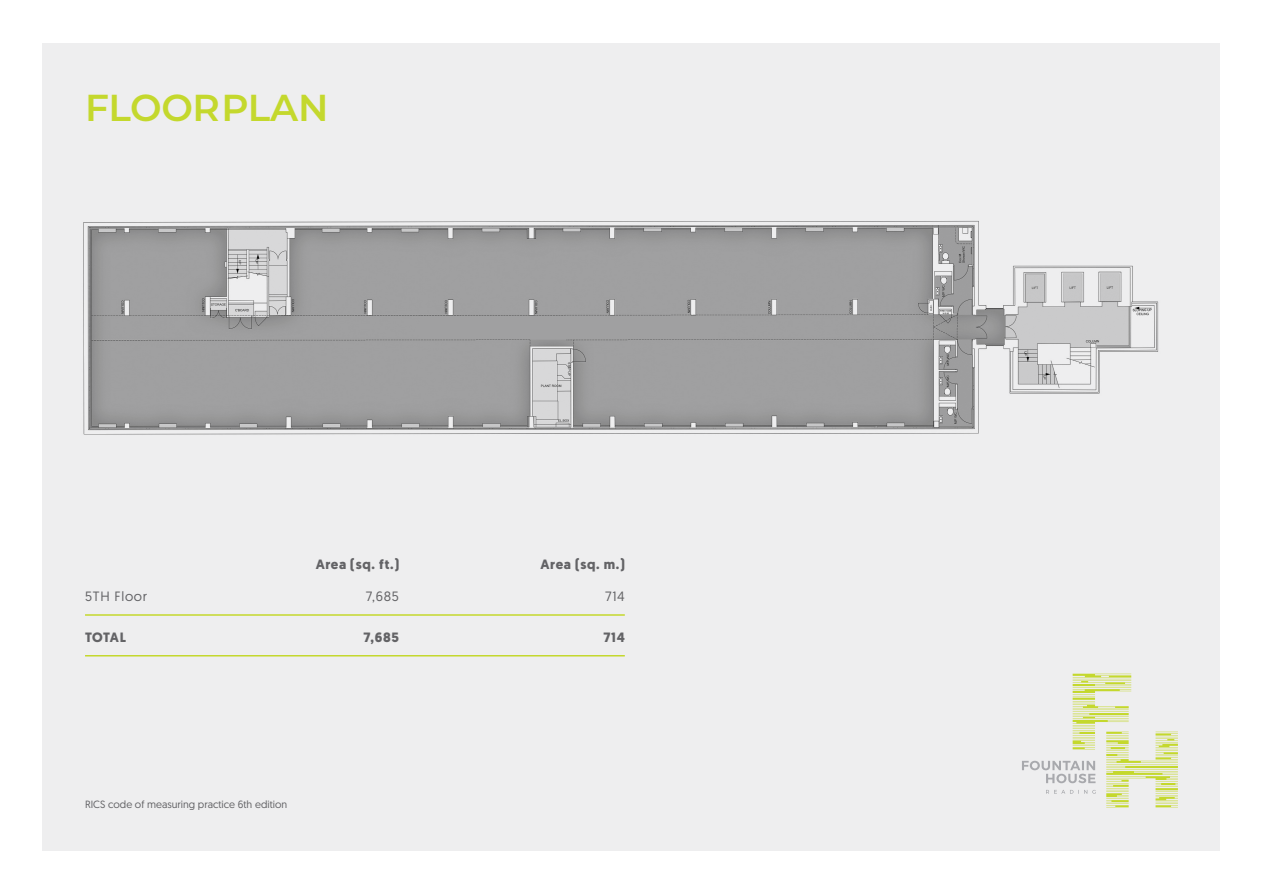
<style>
.page{position:relative;width:1263px;height:893px;background:#fff}
.page>*{position:absolute;margin:0;border:0;box-sizing:border-box;transform-origin:0 0}
.t1{font:600 37.5px "Montserrat";letter-spacing:-.01em;color:#c4d82d}
.t2{font:700 13.5px "Geomanist";letter-spacing:.05em;color:#636366}
.t3{font:13.5px "Geomanist";letter-spacing:.05em;color:#636366}
.t4{font:10.5px "Geomanist";color:#636366}
</style>
<div class="page">
<div style="left:43px;top:43px;width:1177px;height:807px;background:#eeeeef"></div>
<img style="left:83px;top:220px;width:1076px;height:215px">
<svg style="left:1022px;top:674px;width:156px;height:133px"></svg>
<hr style="left:85px;top:614px;width:540px;height:2px;background:#c4d82d">
<hr style="left:85px;top:655px;width:540px;height:1px;background:#c4d82d">
<p class="t1" style="left:85px;top:81px;width:245px">FLOOR PLAN</p>
<p class="t2" style="left:316px;top:555px;width:85px">Area (sq. ft.)</p>
<p class="t2" style="left:540px;top:555px;width:86px">Area (sq. m.)</p>
<p class="t3" style="left:85px;top:588px;width:64px">5TH Floor</p>
<p class="t3" style="left:366px;top:588px;width:35px">7,685</p>
<p class="t3" style="left:605px;top:588px;width:21px">714</p>
<p class="t2" style="left:85px;top:628px;width:42px">TOTAL</p>
<p class="t2" style="left:364px;top:628px;width:37px">7,685</p>
<p class="t2" style="left:603px;top:628px;width:23px">714</p>
<p class="t4" style="left:85px;top:797px;width:204px">RICS code of measuring practice 6th edition</p>
</div>
